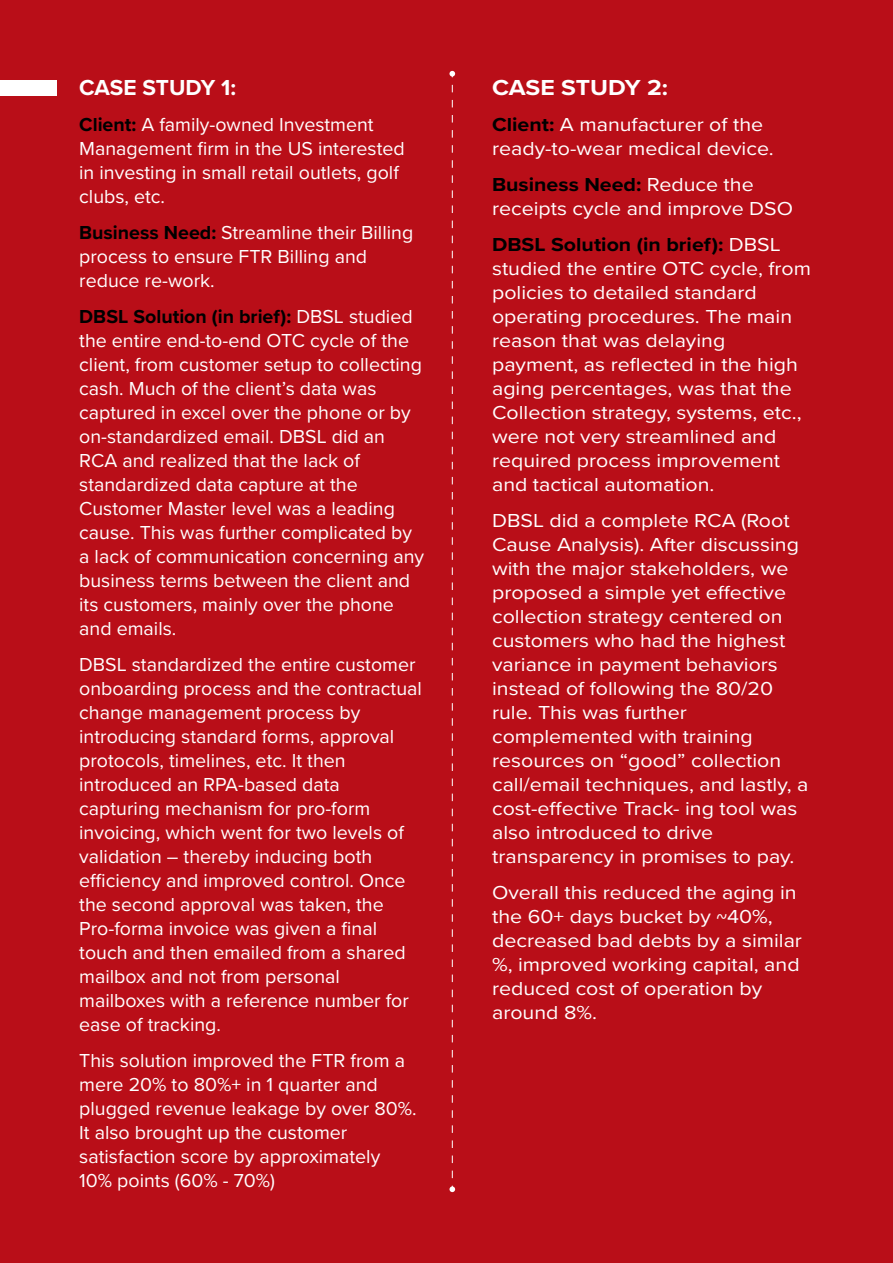
<style>
.page{position:relative;width:893px;height:1263px;background:#b90e18}
.page>*{position:absolute;margin:0;border:0;box-sizing:border-box;transform-origin:0 0}
.t1{font:700 22.5px "Proxima Nova";letter-spacing:-.005em;color:#fff}
.t2{font:700 22.5px "Proxima Nova";letter-spacing:-.005em;color:#fff;scale:1.1 1}
.t3{font:19.5px/24px "Proxima Nova";color:#fff}
.t4{font:19.5px/24px "Proxima Nova";color:#fff;scale:1.1 1}
.s1{font-weight:700;color:#000}
</style>
<div class="page">
<svg style="left:449px;top:71px;width:6px;height:6px"></svg>
<svg style="left:449px;top:85px;width:6px;height:1107px"></svg>
<div style="left:0;top:80px;width:57px;height:15px;background:#fff"></div>
<p class="t1" style="left:79px;top:78px;width:159px">CASE STUDY 1:</p>
<p class="t3" style="left:79px;top:114px;width:327px"><span class="s1">Client:</span> A family-owned Investment<br>Management firm in the US interested in investing in small retail outlets, golf clubs, etc.</p>
<p class="t3" style="left:79px;top:222px;width:336px"><span class="s1">Business Need:</span> Streamline their Billing process to ensure FTR Billing and reduce re-work.</p>
<p class="t3" style="left:79px;top:306px;width:346px"><span class="s1">DBSL Solution (in brief):</span> DBSL studied the entire end-to-end OTC cycle of the client, from customer setup to collecting cash. Much of the client’s data was captured in excel over the phone or by on-standardized email. DBSL did an RCA and realized that the lack of standardized data capture at the Customer Master level was a leading cause. This was further complicated by a lack of communication concerning any business terms between the client and its customers, mainly over the phone and emails.</p>
<p class="t3" style="left:79px;top:654px;width:344px">DBSL standardized the entire customer onboarding process and the contractual change management process by introducing standard forms, approval protocols, timelines, etc. It then introduced an RPA-based data capturing mechanism for pro-form invoicing, which went for two levels of validation – thereby inducing both efficiency and improved control. Once the second approval was taken, the Pro-forma invoice was given a final touch and then emailed from a shared mailbox and not from personal mailboxes with a reference number for ease of tracking.</p>
<p class="t3" style="left:79px;top:1050px;width:339px">This solution improved the FTR from a mere 20% to 80%+ in 1 quarter and plugged revenue leakage by over 80%.<br>It also brought up the customer satisfaction score by approximately<br>10% points (60% - 70%)</p>
<p class="t2" style="left:492px;top:78px;width:161px">CASE STUDY 2:</p>
<p class="t4" style="left:492px;top:114px;width:258px"><span class="s1">Client:</span> A manufacturer of the ready-to-wear medical device.</p>
<p class="t4" style="left:492px;top:174px;width:275px"><span class="s1">Business Need:</span> Reduce the receipts cycle and improve DSO</p>
<p class="t4" style="left:492px;top:234px;width:291px"><span class="s1">DBSL Solution (in brief):</span> DBSL studied the entire OTC cycle, from policies to detailed standard operating procedures. The main reason that was delaying payment, as reflected in the high aging percentages, was that the<br>Collection strategy, systems, etc., were not very streamlined and required process improvement and tactical automation.</p>
<p class="t4" style="left:492px;top:510px;width:289px">DBSL did a complete RCA (Root<br>Cause Analysis). After discussing with the major stakeholders, we proposed a simple yet effective collection strategy centered on customers who had the highest variance in payment behaviors instead of following the 80/20 rule. This was further complemented with training resources on “good” collection call/email techniques, and lastly, a cost-effective Track- ing tool was also introduced to drive transparency in promises to pay.</p>
<p class="t4" style="left:492px;top:882px;width:283px">Overall this reduced the aging in the 60+ days bucket by ~40%, decreased bad debts by a similar %, improved working capital, and reduced cost of operation by around 8%.</p>
</div>
